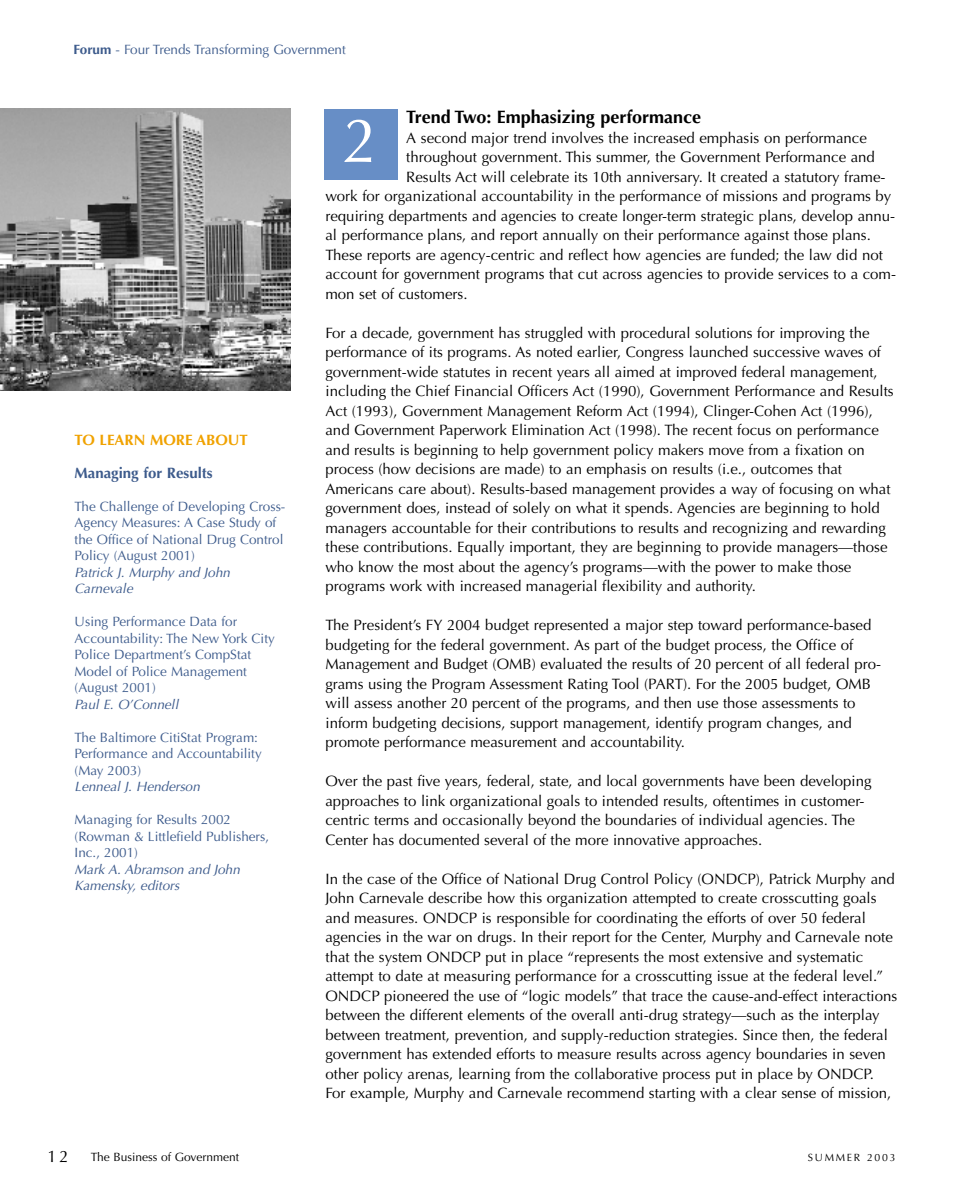
<style>
.page{position:relative;width:972px;height:1188px;background:#fff}
.page>*{position:absolute;margin:0;border:0;box-sizing:border-box;transform-origin:0 0}
.t1{font:62.55px "Optima";color:#fff}
.t2{font:700 18px "Optima";color:#000}
.t3{font:16.5px "Optima";color:#000}
.t4{font:15px/19.5px "Optima";color:#000}
.t5{font:700 15px "Optima";color:#3d5b8c}
.t6{font:700 15px "Optima";color:#f0a200}
.t7{font:13.5px/16.5px "Optima";color:#3d5b8c}
.t8{font:italic 13.5px/16.5px "Optima";color:#3d5b8c}
.t9{font:12px "Optima";color:#000}
.t10{font:10.5px "Optima";letter-spacing:.165em;color:#000}
.s1{font-weight:700}
</style>
<div class="page">
<div style="left:324px;top:109px;width:73px;height:71px;background:#678ec6"></div>
<img style="left:0;top:108px;width:290px;height:282px">
<p class="t7" style="left:74px;top:43px;width:274px"><span class="s1">Forum</span> - Four Trends Transforming Government</p>
<p class="t6" style="left:75px;top:433px;width:175px">TO LEARN MORE ABOUT</p>
<p class="t5" style="left:75px;top:466px;width:140px">Managing for Results</p>
<p class="t7" style="left:75px;top:499px;width:212px">The Challenge of Developing Cross-<br>Agency Measures: A Case Study of the Office of National Drug Control<br>Policy (August 2001)</p>
<p class="t8" style="left:75px;top:565px;width:157px">Patrick J. Murphy and John<br>Carnevale</p>
<p class="t7" style="left:75px;top:615px;width:202px">Using Performance Data for<br>Accountability: The New York City<br>Police Department’s CompStat<br>Model of Police Management (August 2001)</p>
<p class="t8" style="left:75px;top:697px;width:105px">Paul E. O’Connell</p>
<p class="t7" style="left:75px;top:730px;width:189px">The Baltimore CitiStat Program:<br>Performance and Accountability (May 2003)</p>
<p class="t8" style="left:75px;top:780px;width:127px">Lenneal J. Henderson</p>
<p class="t7" style="left:75px;top:813px;width:196px">Managing for Results 2002 (Rowman &amp; Littlefield Publishers,<br>Inc., 2001)</p>
<p class="t8" style="left:75px;top:862px;width:167px">Mark A. Abramson and John<br>Kamensky, editors</p>
<p class="t2" style="left:406px;top:109px;width:296px">Trend Two: Emphasizing performance</p>
<p class="t4" style="left:406px;top:129px;width:462px">A second major trend involves the increased emphasis on performance</p>
<p class="t4" style="left:406px;top:149px;width:470px">throughout government. This summer, the Government Performance and</p>
<p class="t4" style="left:406px;top:168px;width:481px">Results Act will celebrate its 10th anniversary. It created a statutory frame-</p>
<p class="t4" style="left:326px;top:188px;width:567px">work for organizational accountability in the performance of missions and programs by</p>
<p class="t4" style="left:326px;top:207px;width:571px">requiring departments and agencies to create longer-term strategic plans, develop annu-</p>
<p class="t4" style="left:326px;top:227px;width:547px">al performance plans, and report annually on their performance against those plans.</p>
<p class="t4" style="left:326px;top:246px;width:559px">These reports are agency-centric and reflect how agencies are funded; the law did not</p>
<p class="t4" style="left:326px;top:266px;width:572px">account for government programs that cut across agencies to provide services to a com-</p>
<p class="t4" style="left:326px;top:285px;width:144px">mon set of customers.</p>
<p class="t4" style="left:326px;top:324px;width:570px">For a decade, government has struggled with procedural solutions for improving the performance of its programs. As noted earlier, Congress launched successive waves of government-wide statutes in recent years all aimed at improved federal management, including the Chief Financial Officers Act (1990), Government Performance and Results Act (1993), Government Management Reform Act (1994), Clinger-Cohen Act (1996), and Government Paperwork Elimination Act (1998). The recent focus on performance and results is beginning to help government policy makers move from a fixation on process (how decisions are made) to an emphasis on results (i.e., outcomes that Americans care about). Results-based management provides a way of focusing on what government does, instead of solely on what it spends. Agencies are beginning to hold managers accountable for their contributions to results and recognizing and rewarding these contributions. Equally important, they are beginning to provide managers—those who know the most about the agency’s programs—with the power to make those programs work with increased managerial flexibility and authority.</p>
<p class="t4" style="left:326px;top:617px;width:557px">The President’s FY 2004 budget represented a major step toward performance-based budgeting for the federal government. As part of the budget process, the Office of Management and Budget (OMB) evaluated the results of 20 percent of all federal pro&shy;grams using the Program Assessment Rating Tool (PART). For the 2005 budget, OMB will assess another 20 percent of the programs, and then use those assessments to inform budgeting decisions, support management, identify program changes, and promote performance measurement and accountability.</p>
<p class="t4" style="left:326px;top:773px;width:548px">Over the past five years, federal, state, and local governments have been developing approaches to link organizational goals to intended results, oftentimes in customer&shy;centric terms and occasionally beyond the boundaries of individual agencies. The Center has documented several of the more innovative approaches.</p>
<p class="t4" style="left:326px;top:870px;width:573px">In the case of the Office of National Drug Control Policy (ONDCP), Patrick Murphy and John Carnevale describe how this organization attempted to create crosscutting goals and measures. ONDCP is responsible for coordinating the efforts of over 50 federal agencies in the war on drugs. In their report for the Center, Murphy and Carnevale note that the system ONDCP put in place “represents the most extensive and systematic attempt to date at measuring performance for a crosscutting issue at the federal level.” ONDCP pioneered the use of “logic models” that trace the cause-and-effect interactions between the different elements of the overall anti-drug strategy—such as the interplay between treatment, prevention, and supply-reduction strategies. Since then, the federal government has extended efforts to measure results across agency boundaries in seven other policy arenas, learning from the collaborative process put in place by ONDCP.<br>For example, Murphy and Carnevale recommend starting with a clear sense of mission,</p>
<h1 class="t1" style="left:343px;top:115px;width:36px">2</h1>
<p class="t3" style="left:47px;top:1149px;width:23px">12</p>
<p class="t9" style="left:91px;top:1152px;width:150px">The Business of Government</p>
<p class="t10" style="left:808px;top:1154px;width:89px">SUMMER 2003</p>
</div>
